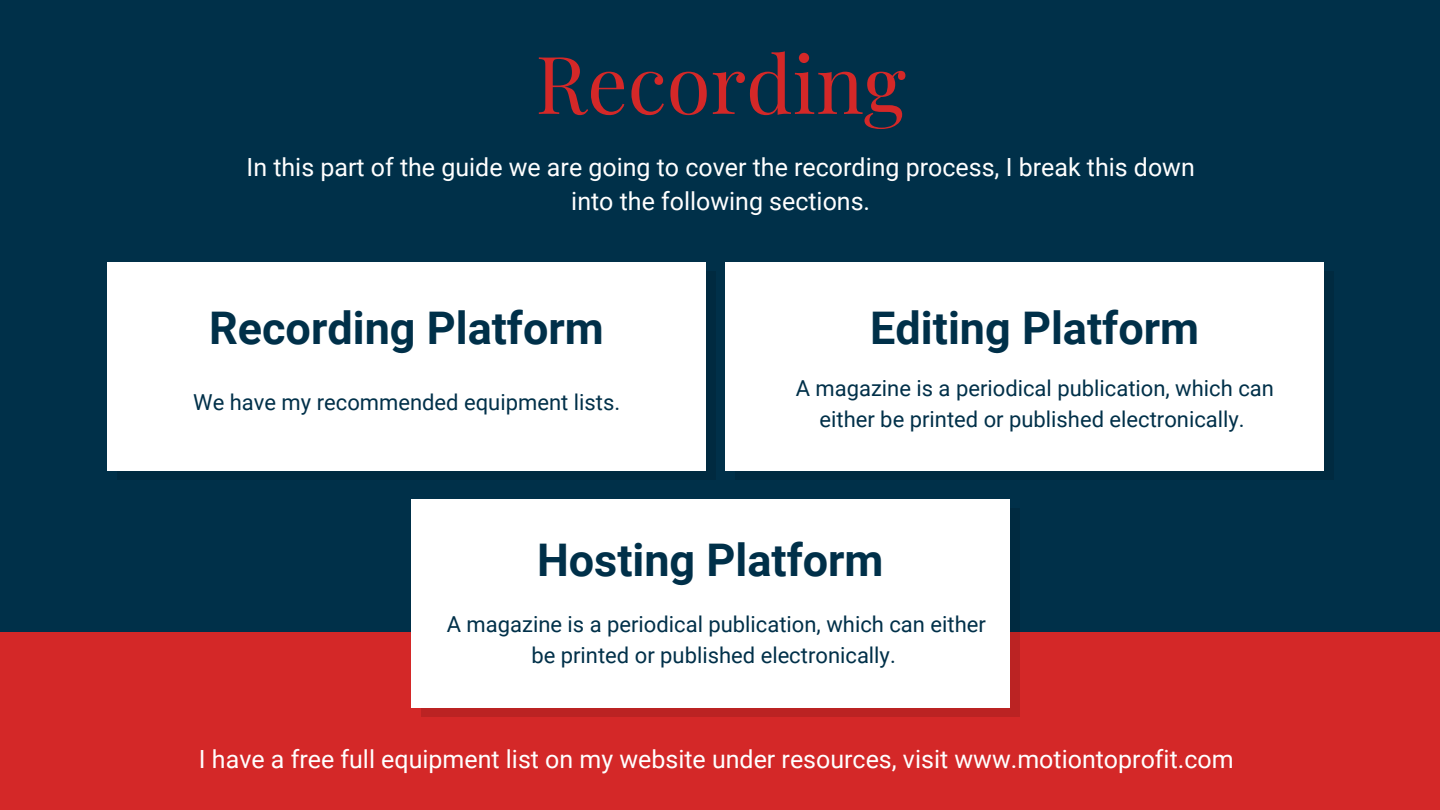
<style>
.page{position:relative;width:1440px;height:810px;background:#d42828}
.page>*{position:absolute;margin:0;border:0;box-sizing:border-box;transform-origin:0 0}
.t1{font:80px "Playfair Display";color:#d42828}
.t2{font:700 45px "Roboto";color:#003049}
.t3{font:25px/34.5px "Roboto";color:#fff;text-align:center}
.t4{font:22px/30.8px "Roboto";color:#003049;text-align:center}
</style>
<div class="page">
<div style="left:0;top:0;width:1440px;height:632px;background:#003049"></div>
<div style="left:118px;top:271px;width:598px;height:209px;background:linear-gradient(to right,#002a40,#002a40)"></div>
<svg style="left:421px;top:632px;width:599px;height:85px;background:#c03636"></svg>
<div style="left:735px;top:271px;width:599px;height:209px;background:linear-gradient(to right,#002a40,#002a40)"></div>
<div style="left:107px;top:262px;width:599px;height:208px;background:#fff"></div>
<div style="left:411px;top:499px;width:599px;height:208px;background:#fff"></div>
<div style="left:725px;top:262px;width:599px;height:208px;background:#fff"></div>
<h1 class="t1" style="left:535px;top:27px;width:372px">Recording</h1>
<p class="t3" style="left:247px;top:150px;width:950px">In this part of the guide we are going to cover the recording process, I break this down into the following sections.</p>
<h2 class="t2" style="left:209px;top:302px;width:396px">Recording Platform</h2>
<p class="t4" style="left:193px;top:387px;width:428px">We have my recommended equipment lists.</p>
<h2 class="t2" style="left:870px;top:302px;width:330px">Editing Platform</h2>
<p class="t4" style="left:796px;top:373px;width:480px">A magazine is a periodical publication, which can either be printed or published electronically.</p>
<h2 class="t2" style="left:537px;top:534px;width:348px">Hosting Platform</h2>
<p class="t4" style="left:447px;top:609px;width:541px">A magazine is a periodical publication, which can either be printed or published electronically.</p>
<p class="t3" style="left:199px;top:742px;width:1036px">I have a free full equipment list on my website under resources, visit www.motiontoprofit.com</p>
</div>
